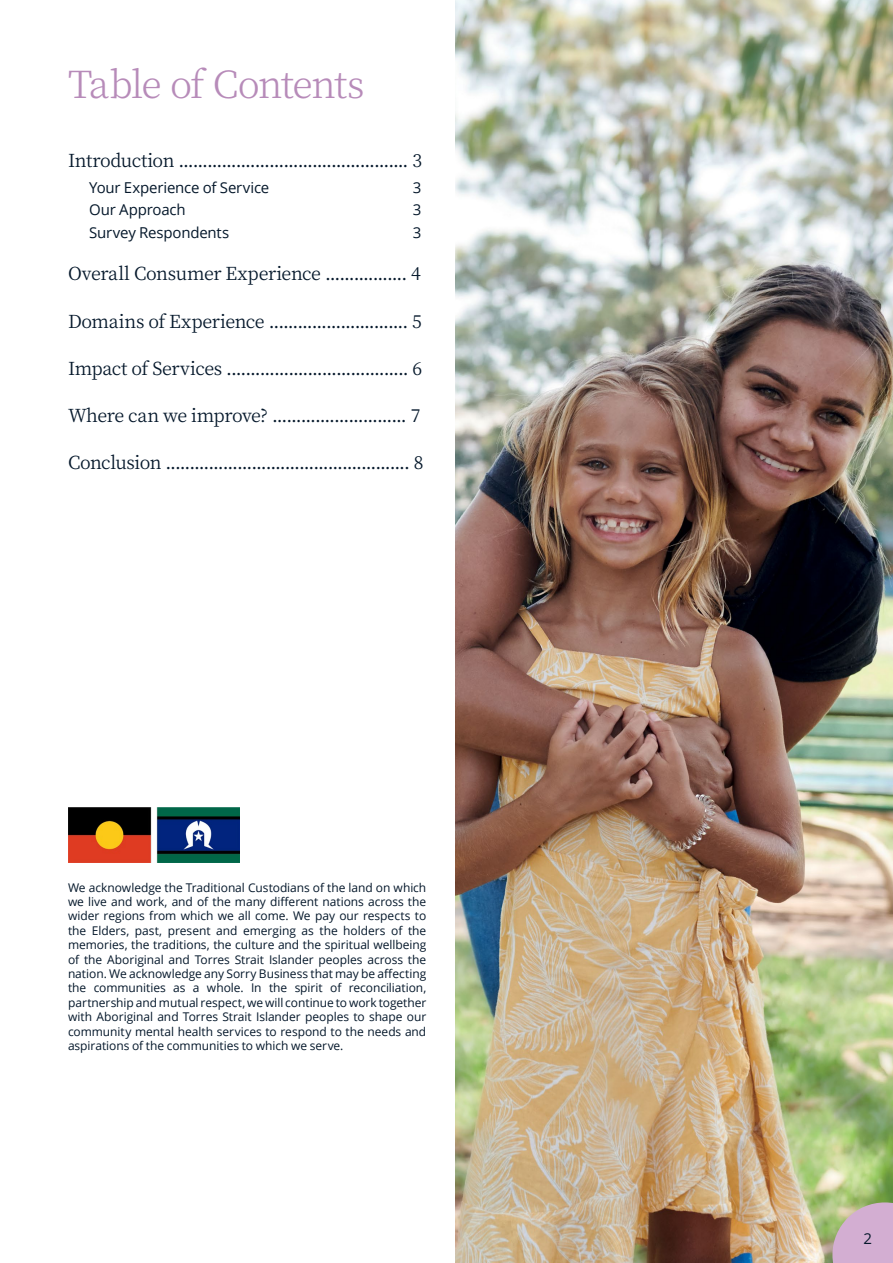
<style>
.page{position:relative;width:893px;height:1263px;background:#fff}
.page>*{position:absolute;margin:0;border:0;box-sizing:border-box;transform-origin:0 0}
.t1{font:300 37.5px "Noto Serif JP";letter-spacing:-.05em;color:#b78bb9}
.t2{font:18px "Noto Serif JP";letter-spacing:-.025em;color:#05182b}
.t3{font:15px "Open Sans";letter-spacing:-.015em;color:#05182b}
.t4{font:12px/14.4px "Open Sans";letter-spacing:-.005em;color:#05182b;text-align:justify}
</style>
<div class="page">
<img style="left:68px;top:807px;width:172px;height:56px">
<img style="left:455px;top:0;width:438px;height:1263px">
<svg style="left:832px;top:1202px;width:61px;height:61px;background:#ccb1c3"></svg>
<h1 class="t1" style="left:68px;top:63px;width:298px">Table of Contents</h1>
<h2 class="t2" style="left:68px;top:150px;width:356px">Introduction ................................................ 3</h2>
<p class="t3" style="left:89px;top:177px;width:181px">Your Experience of Service</p>
<p class="t3" style="left:413px;top:177px;width:10px">3</p>
<p class="t3" style="left:89px;top:200px;width:98px">Our Approach</p>
<p class="t3" style="left:413px;top:200px;width:10px">3</p>
<p class="t3" style="left:89px;top:222px;width:141px">Survey Respondents</p>
<p class="t3" style="left:413px;top:222px;width:10px">3</p>
<h2 class="t2" style="left:68px;top:264px;width:354px">Overall Consumer Experience ................. 4</h2>
<h2 class="t2" style="left:68px;top:311px;width:355px">Domains of Experience ............................. 5</h2>
<h2 class="t2" style="left:68px;top:358px;width:356px">Impact of Services ...................................... 6</h2>
<h2 class="t2" style="left:68px;top:405px;width:354px">Where can we improve? ............................ 7</h2>
<h2 class="t2" style="left:68px;top:452px;width:357px">Conclusion ................................................... 8</h2>
<p class="t4" style="left:68px;top:880px;width:360px">We acknowledge the Traditional Custodians of the land on which we live and work, and of the many different nations across the wider regions from which we all come. We pay our respects to the Elders, past, present and emerging as the holders of the memories, the traditions, the culture and the spiritual wellbeing of the Aboriginal and Torres Strait Islander peoples across the nation. We acknowledge any Sorry Business that may be affecting the communities as a whole. In the spirit of reconciliation, partnership and mutual respect, we will continue to work together with Aboriginal and Torres Strait Islander peoples to shape our community mental health services to respond to the needs and aspirations of the communities to which we serve.</p>
<p class="t3" style="left:864px;top:1228px;width:10px">2</p>
</div>
